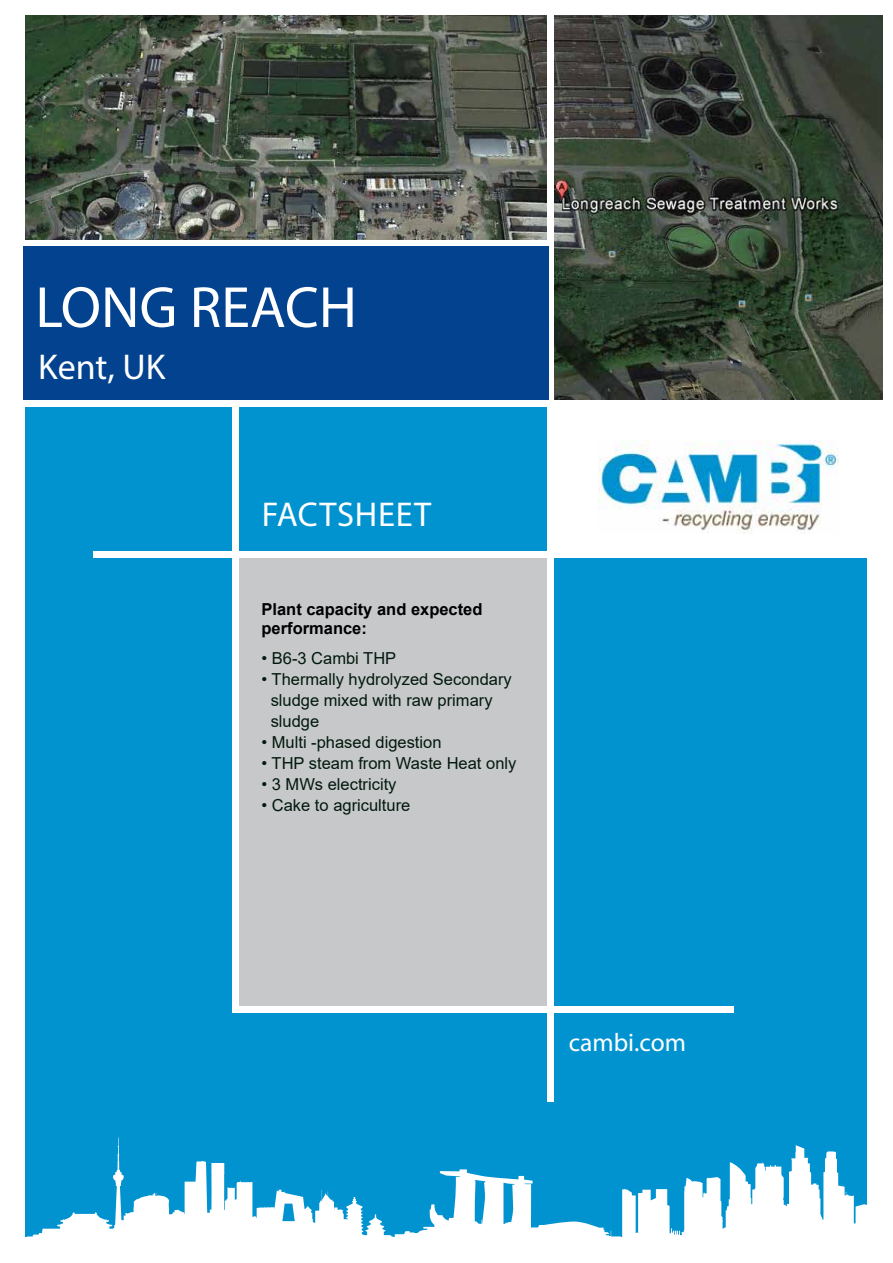
<style>
.page{position:relative;width:893px;height:1263px;background:#fff}
.page>*{position:absolute;margin:0;border:0;box-sizing:border-box;transform-origin:0 0}
.t1{font:58.5px "Myriad Pro";color:#fff}
.t2{font:300 58.5px "Neo Tech Std";color:#fff}
.t3{font:300 36px "Neo Tech Std";color:#fff}
.t4{font:36px "Myriad Pro";color:#fff}
.t5{font:34.5px "Myriad Pro";letter-spacing:.02em;color:#fff}
.t6{font:25.5px "Myriad Pro";color:#fff}
.t7{font:24px "Myriad Pro";color:#fff}
.t8{font:16.5px/21px "Arial";color:#02190d}
.t9{font:700 16.5px/19.5px "Arial";color:#000}
.s1{font-size:25.5px}
</style>
<div class="page">
<div style="left:26px;top:26px;width:841px;height:1211px;background:#0093d0"></div>
<div style="left:553px;top:401px;width:315px;height:154px;background:#fff"></div>
<img style="left:598px;top:440px;width:241px;height:93px">
<div style="left:235px;top:555px;width:315px;height:454px;background:#c7c8ca"></div>
<div style="left:0;top:400px;width:893px;height:6px;background:#fff"></div>
<div style="left:232px;top:1006px;width:502px;height:6px;background:#fff"></div>
<div style="left:232px;top:404px;width:6px;height:608px;background:#fff"></div>
<div style="left:547px;top:400px;width:6px;height:701px;background:#fff"></div>
<svg style="left:26px;top:1137px;width:841px;height:100px"></svg>
<div style="left:94px;top:551px;width:799px;height:7px;background:#fff"></div>
<img style="left:26px;top:16px;width:857px;height:384px">
<div style="left:547px;top:15px;width:6px;height:386px;background:#fff"></div>
<div style="left:23px;top:240px;width:525px;height:160px;background:#03428e"></div>
<div style="left:23px;top:240px;width:525px;height:6px;background:#fff"></div>
<h1 class="t2" style="left:38px;top:271px;width:202px">BECTON</h1>
<h2 class="t3" style="left:41px;top:344px;width:161px">B c on, UK</h2>
<h1 class="t1" style="left:35px;top:271px;width:323px">LONG REACH</h1>
<h2 class="t4" style="left:38px;top:344px;width:129px">Kent, UK</h2>
<h1 class="t1" style="left:55px;top:272px;width:176px">Becton</h1>
<h3 class="t7" style="left:58px;top:344px;width:113px">Becton<span class="s1">, UK</span></h3>
<h3 class="t5" style="left:262px;top:493px;width:171px">FACTSHEET</h3>
<p class="t9" style="left:261px;top:599px;width:223px">Plant capacity and expected performance:</p>
<p class="t8" style="left:261px;top:648px;width:136px">• B6-3 Cambi THP</p>
<p class="t8" style="left:271px;top:669px;width:243px;text-indent:-9px">• Thermally hydrolyzed Secondary sludge mixed with raw primary sludge</p>
<p class="t8" style="left:261px;top:732px;width:182px">• Multi -phased digestion</p>
<p class="t8" style="left:261px;top:753px;width:256px">• THP steam from Waste Heat only</p>
<p class="t8" style="left:261px;top:774px;width:137px">• 3 MWs electricity</p>
<p class="t8" style="left:261px;top:795px;width:150px">• Cake to agriculture</p>
<h3 class="t6" style="left:569px;top:1026px;width:119px">cambi.com</h3>
</div>
